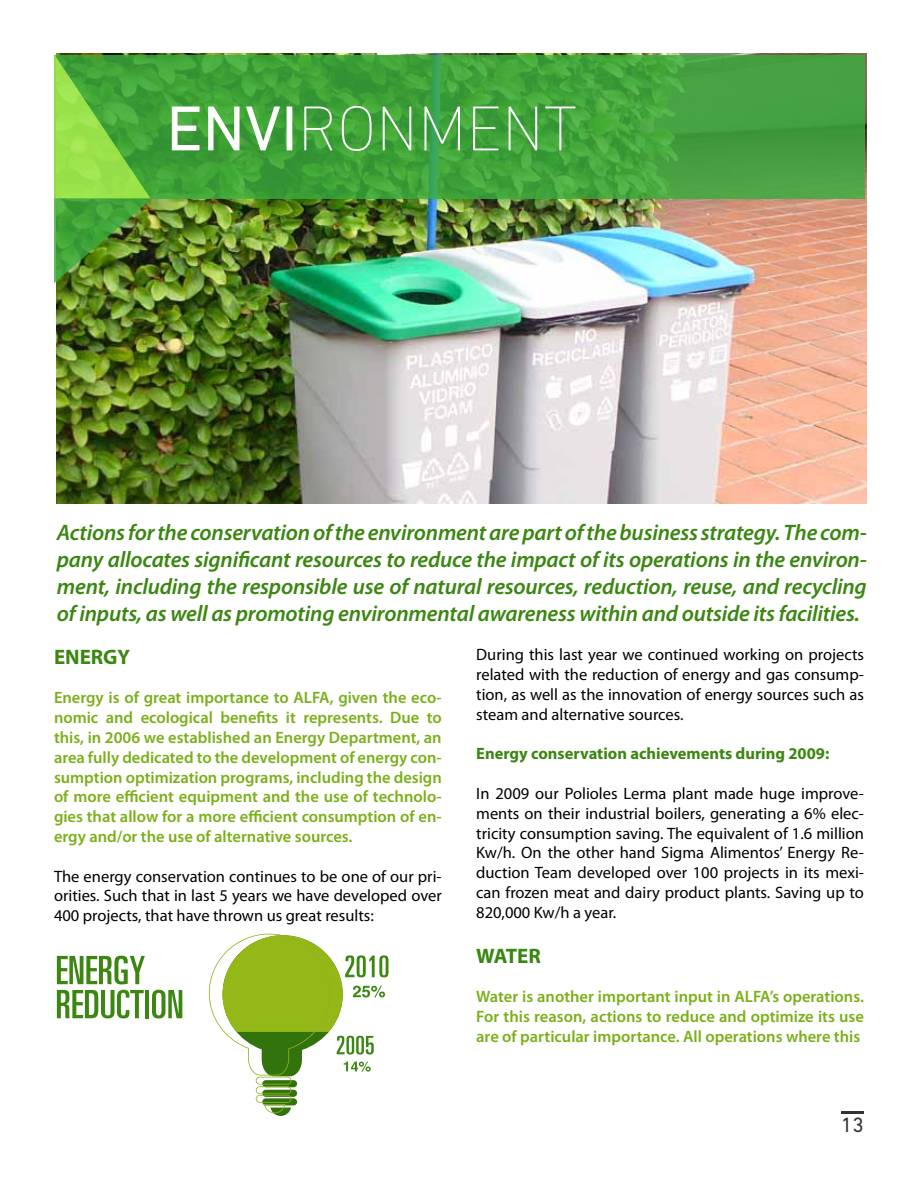
<style>
.page{position:relative;width:918px;height:1188px;background:#fff}
.page>*{position:absolute;margin:0;border:0;box-sizing:border-box;transform-origin:0 0}
.t1{font:200 64.5px "DIN Next LT Pro";color:#fff}
.t2{font:italic 600 22.5px/27px "Myriad Pro";letter-spacing:-.01em;color:#3b8712;text-align:justify}
.t3{font:700 21px "Myriad Pro";color:#3b8712}
.t4{font:21px "DIN Next LT Pro";color:#333}
.t5{font:16.5px/19.8px "Myriad Pro";color:#000;text-align:justify}
.t6{font:600 16.5px/19.8px "Myriad Pro";color:#7ab01a;text-align:justify}
.t7{font:700 16.5px "Myriad Pro";color:#3b8712}
.s1{font-weight:400}
</style>
<div class="page">
<img style="left:57px;top:54px;width:810px;height:450px">
<hr style="left:841px;top:1112px;width:23px;height:2px;background:#333">
<svg style="left:209px;top:934px;width:180px;height:182px"></svg>
<svg style="left:57px;top:956px;width:88px;height:28px"></svg>
<svg style="left:57px;top:990px;width:87px;height:28px"></svg>
<hr style="left:145px;top:990px;width:4px;height:28px;background:#3b8712">
<svg style="left:152px;top:990px;width:30px;height:28px"></svg>
<svg style="left:152px;top:56px;width:712px;height:143px;background:#42a23b"></svg>
<svg style="left:54px;top:54px;width:98px;height:229px;background:#60ae39"></svg>
<h1 class="t1" style="left:166px;top:92px;width:412px"><span class="s1">ENVI</span>RONMENT</h1>
<p class="t2" style="left:57px;top:519px;width:812px">Actions for the conservation of the environment are part of the business strategy. The com&shy;pany allocates significant resources to reduce the impact of its operations in the environ&shy;ment, including the responsible use of natural resources, reduction, reuse, and recycling of inputs, as well as promoting environmental awareness within and outside its facilities.</p>
<p class="t5" style="left:476px;top:645px;width:389px">During this last year we continued working on projects related with the reduction of energy and gas consump&shy;tion, as well as the innovation of energy sources such as steam and alternative sources.</p>
<p class="t7" style="left:476px;top:743px;width:355px">Energy conservation achievements during 2009:</p>
<p class="t5" style="left:476px;top:783px;width:389px">In 2009 our Polioles Lerma plant made huge improve&shy;ments on their industrial boilers, generating a 6% elec&shy;tricity consumption saving. The equivalent of 1.6 million Kw/h. On the other hand Sigma Alimentos’ Energy Re&shy;duction Team developed over 100 projects in its mexi&shy;can frozen meat and dairy product plants. Saving up to 820,000 Kw/h a year.</p>
<p class="t3" style="left:476px;top:942px;width:66px">WATER</p>
<p class="t6" style="left:476px;top:987px;width:389px">Water is another important input in ALFA’s operations.<br>For this reason, actions to reduce and optimize its use are of particular importance. All operations where this</p>
<p class="t3" style="left:54px;top:643px;width:78px">ENERGY</p>
<p class="t6" style="left:54px;top:687px;width:389px">Energy is of great importance to ALFA, given the eco&shy;nomic and ecological benefits it represents. Due to this, in 2006 we established an Energy Department, an area fully dedicated to the development of energy con&shy;sumption optimization programs, including the design of more efficient equipment and the use of technolo&shy;gies that allow for a more efficient consumption of en&shy;ergy and/or the use of alternative sources.</p>
<p class="t5" style="left:54px;top:866px;width:389px">The energy conservation continues to be one of our pri&shy;orities. Such that in last 5 years we have developed over 400 projects, that have thrown us great results:</p>
<p class="t4" style="left:841px;top:1112px;width:24px">13</p>
</div>
